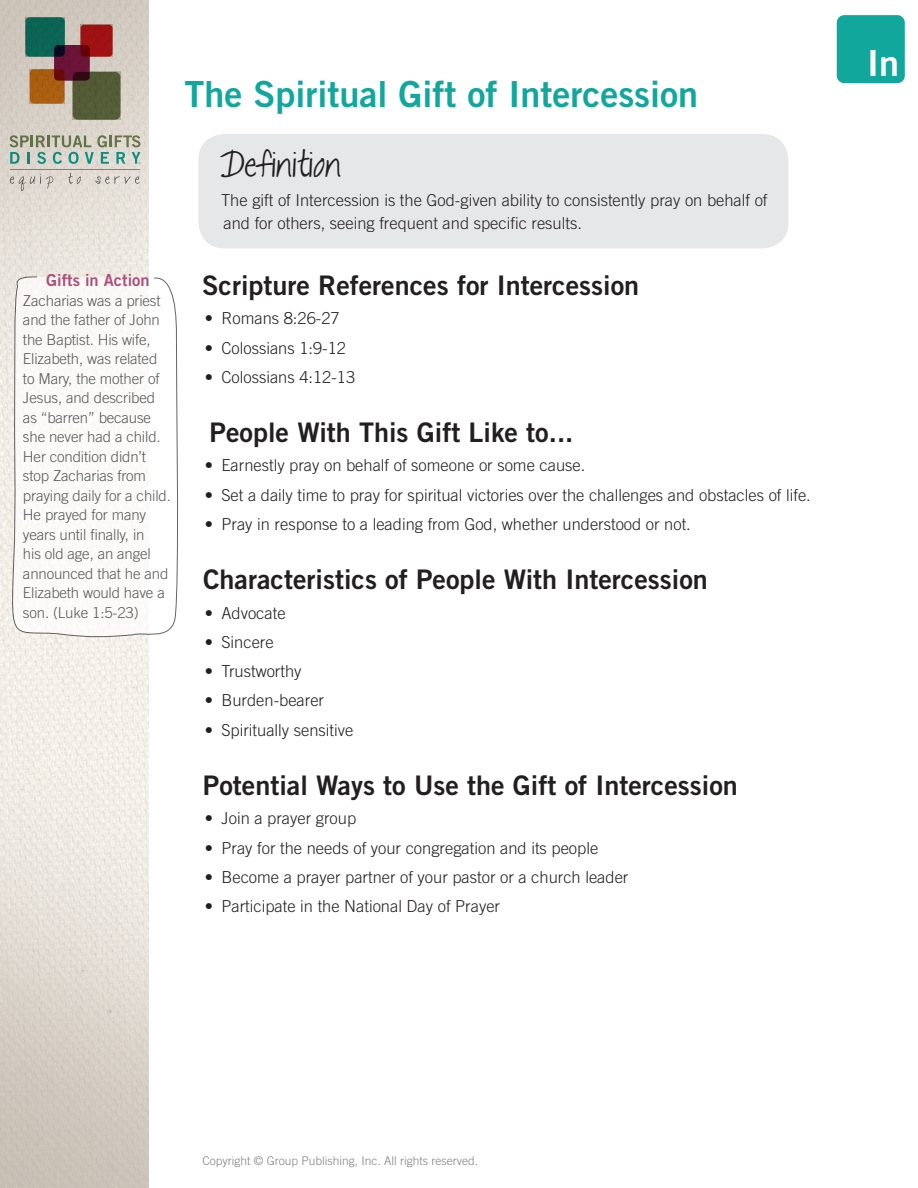
<style>
.page{position:relative;width:918px;height:1188px;background:#fff}
.page>*{position:absolute;margin:0;border:0;box-sizing:border-box;transform-origin:0 0}
.Head{font:36px "Trade Gothic LT Std Bd 2";color:#12a79d}
.Head-2{font:36px "Talkingtothe Moon";color:#231f20}
.Head-3{font:36px "Trade Gothic LT Std Bd 2";color:#fff}
.Head-4{font:27px "Trade Gothic LT Std Bd 2";color:#231f20}
.t1{font:300 16.5px/22.5px "Trade Gothic LT Std";color:#231f20}
.t2{font:16.5px "Trade Gothic LT Std Bd 2";color:#ae4f79}
.t3{font:300 15px/19.5px "Trade Gothic LT Std";letter-spacing:-.01em;color:#57585a}
.t4{font:300 12px "Trade Gothic LT Std";color:#808285}
</style>
<div class="page">
<img style="left:0;top:0;width:148px;height:1188px">
<div style="left:198px;top:134px;width:590px;height:114px;background:#e6e7e9;border-radius:26px"></div>
<div style="left:837px;top:15px;width:68px;height:68px;background:#12a79d;border-radius:7px"></div>
<svg style="left:11px;top:276px;width:167px;height:363px"></svg>
<div style="left:25px;top:17px;width:40px;height:40px;background:#0b6555;border-radius:4px"></div>
<div style="left:81px;top:25px;width:32px;height:32px;background:#a11113;border-radius:4px"></div>
<div style="left:30px;top:69px;width:34px;height:35px;background:#aa5e10;border-radius:4px"></div>
<svg style="left:54px;top:45px;width:36px;height:36px"></svg>
<svg style="left:73px;top:72px;width:47px;height:48px;background:#515634"></svg>
<hr style="left:10px;top:169px;width:129px;height:1px;background:#f15929">
<svg style="left:10px;top:174px;width:43px;height:17px"></svg>
<svg style="left:68px;top:173px;width:13px;height:11px"></svg>
<svg style="left:95px;top:176px;width:44px;height:8px"></svg>
<svg style="left:10px;top:135px;width:131px;height:29px;background:#aebbac"></svg>
<p class="Head" style="left:184px;top:72px;width:515px">The Spiritual Gift of Intercession</p>
<p class="Head-2" style="left:220px;top:144px;width:123px">Definition</p>
<p class="t1" style="left:221px;top:189px;width:548px">The gift of Intercession is the God-given ability to consistently pray on behalf of and for others, seeing frequent and specific results.</p>
<p class="t2" style="left:46px;top:270px;width:105px">Gifts in Action</p>
<p class="t3" style="left:23px;top:290px;width:149px">Zacharias was a priest and the father of John the Baptist. His wife,<br>Elizabeth, was related to Mary, the mother of<br>Jesus, and described as “barren” because she never had a child.<br>Her condition didn’t stop Zacharias from praying daily for a child.<br>He prayed for many years until finally, in<br>his old age, an angel announced that he and<br>Elizabeth would have a son. (Luke 1:5-23)</p>
<p class="Head-4" style="left:202px;top:269px;width:439px">Scripture References for Intercession</p>
<p class="t1" style="left:205px;top:307px;width:136px">• Romans 8:26-27</p>
<p class="t1" style="left:205px;top:336px;width:143px">• Colossians 1:9-12</p>
<p class="t1" style="left:205px;top:366px;width:152px">• Colossians 4:12-13</p>
<p class="Head-4" style="left:210px;top:416px;width:365px">People With This Gift Like to...</p>
<p class="t1" style="left:205px;top:454px;width:382px">• Earnestly pray on behalf of someone or some cause.</p>
<p class="t1" style="left:205px;top:483px;width:607px">• Set a daily time to pray for spiritual victories over the challenges and obstacles of life.</p>
<p class="t1" style="left:205px;top:513px;width:487px">• Pray in response to a leading from God, whether understood or not.</p>
<p class="Head-4" style="left:203px;top:563px;width:506px">Characteristics of People With Intercession</p>
<p class="t1" style="left:205px;top:601px;width:82px">• Advocate</p>
<p class="t1" style="left:205px;top:631px;width:70px">• Sincere</p>
<p class="t1" style="left:205px;top:660px;width:98px">• Trustworthy</p>
<p class="t1" style="left:205px;top:689px;width:121px">• Burden-bearer</p>
<p class="t1" style="left:205px;top:718px;width:150px">• Spiritually sensitive</p>
<p class="Head-4" style="left:203px;top:769px;width:537px">Potential Ways to Use the Gift of Intercession</p>
<p class="t1" style="left:205px;top:807px;width:153px">• Join a prayer group</p>
<p class="t1" style="left:205px;top:836px;width:395px">• Pray for the needs of your congregation and its people</p>
<p class="t1" style="left:205px;top:865px;width:425px">• Become a prayer partner of your pastor or a church leader</p>
<p class="t1" style="left:205px;top:895px;width:297px">• Participate in the National Day of Prayer</p>
<p class="Head-3" style="left:867px;top:40px;width:34px">In</p>
<p class="t4" style="left:202px;top:1154px;width:277px">Copyright © Group Publishing, Inc. All rights reserved.</p>
</div>
